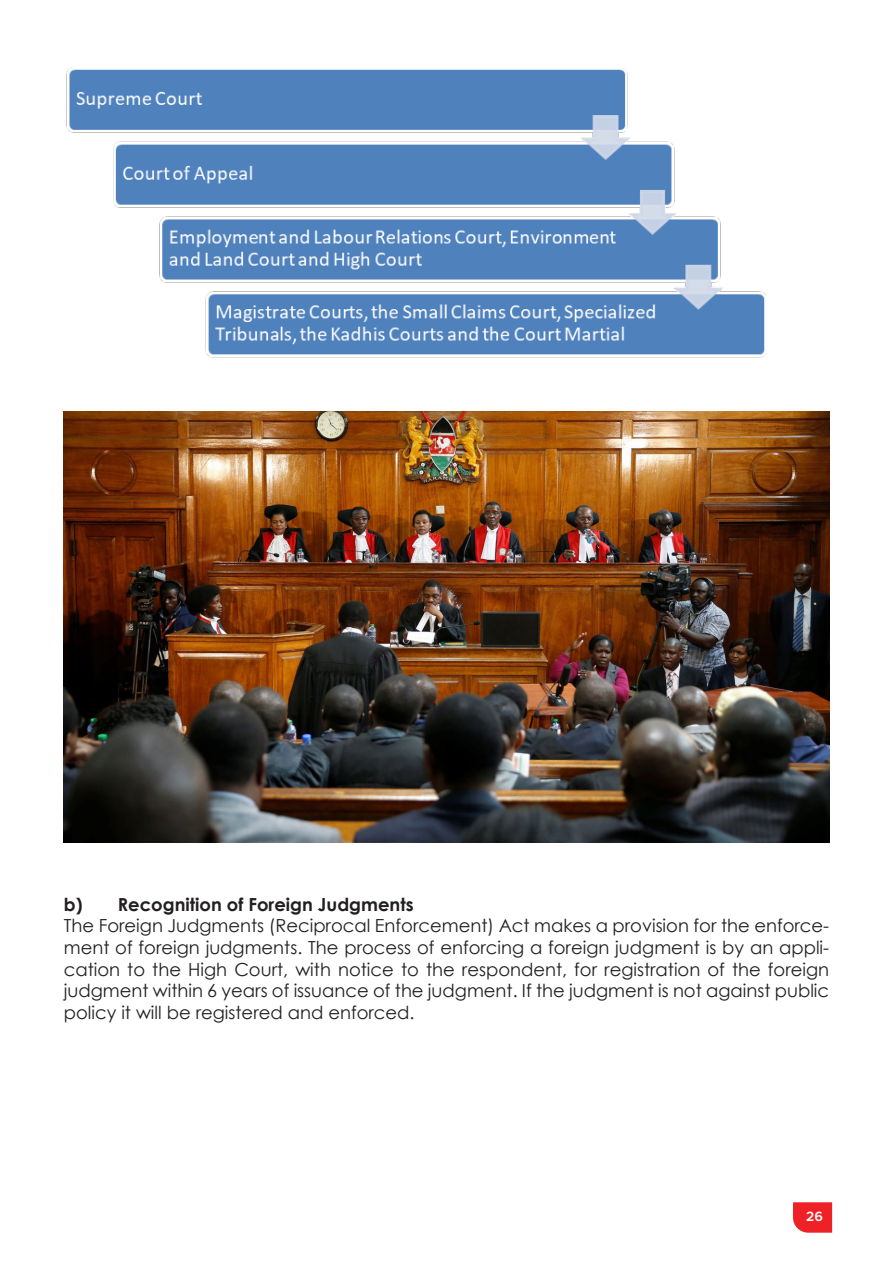
<style>
.page{position:relative;width:893px;height:1263px;background:#fff}
.page>*{position:absolute;margin:0;border:0;box-sizing:border-box;transform-origin:0 0}
.t1{font:18px/21.6px "Century Gothic";color:#231f20;text-align:justify}
.t2{font:700 18px "Century Gothic";color:#231f20}
.t3{font:600 13.5px "Metropolis";color:#fff}
</style>
<div class="page">
<svg style="left:793px;top:1202px;width:39px;height:31px"></svg>
<img style="left:64px;top:412px;width:765px;height:430px">
<img style="left:66px;top:67px;width:701px;height:291px">
<p class="t2" style="left:64px;top:890px;width:351px">b) Recognition of Foreign Judgments</p>
<p class="t1" style="left:64px;top:915px;width:767px">The Foreign Judgments (Reciprocal Enforcement) Act makes a provision for the enforce&shy;ment of foreign judgments. The process of enforcing a foreign judgment is by an appli&shy;cation to the High Court, with notice to the respondent, for registration of the foreign judgment within 6 years of issuance of the judgment. If the judgment is not against public policy it will be registered and enforced.</p>
<p class="t3" style="left:806px;top:1208px;width:18px">26</p>
</div>
